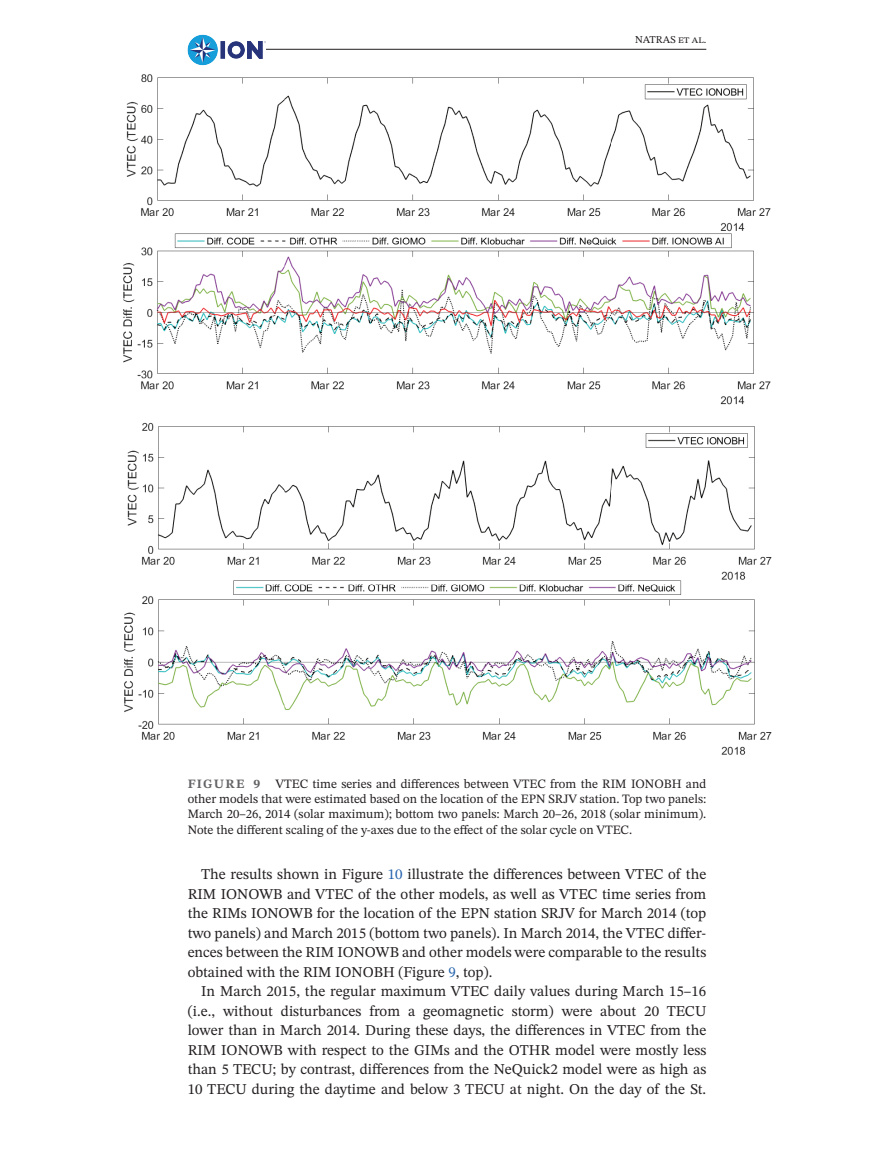
<style>
.page{position:relative;width:894px;height:1174px;background:#fff}
.page>*{position:absolute;margin:0;border:0;box-sizing:border-box;transform-origin:0 0}
.Body_text_indent{font:15px/19.5px "STIX Two Text";color:#231f20;text-align:justify}
.Figure_Caption{font:12.75px/15.3px "STIX Two Text";color:#231f20;text-align:justify}
.t1{font:10.5px "STIX Two Text";color:#231f20}
.s1{font-weight:700;color:#636366}
.s2{color:#2664ae}
</style>
<div class="page">
<hr style="left:188px;top:49px;width:518px;height:1px;background:#231f20">
<img style="left:188px;top:35px;width:78px;height:31px">
<img style="left:123px;top:74px;width:649px;height:681px">
<p class="t1" style="left:635px;top:32px;width:73px">NATRAS et al.</p>
<p class="Figure_Caption" style="left:188px;top:776px;width:520px"><span class="s1">FIGURE 9</span> VTEC time series and differences between VTEC from the RIM IONOBH and other models that were estimated based on the location of the EPN SRJV station. Top two panels:<br>March 20–26, 2014 (solar maximum); bottom two panels: March 20–26, 2018 (solar minimum).<br>Note the different scaling of the y-axes due to the effect of the solar cycle on VTEC.</p>
<p class="Body_text_indent" style="left:188px;top:865px;width:520px;text-indent:14px">The results shown in Figure <span class="s2">10</span> illustrate the differences between VTEC of the RIM IONOWB and VTEC of the other models, as well as VTEC time series from the RIMs IONOWB for the location of the EPN station SRJV for March 2014 (top two panels) and March 2015 (bottom two panels). In March 2014, the VTEC differ&shy;ences between the RIM IONOWB and other models were comparable to the results obtained with the RIM IONOBH (Figure <span class="s2">9</span>, top).</p>
<p class="Body_text_indent" style="left:188px;top:982px;width:520px;text-indent:14px">In March 2015, the regular maximum VTEC daily values during March 15–16 (i.e., without disturbances from a geomagnetic storm) were about 20 TECU lower than in March 2014. During these days, the differences in VTEC from the RIM IONOWB with respect to the GIMs and the OTHR model were mostly less than 5 TECU; by contrast, differences from the NeQuick2 model were as high as 10 TECU during the daytime and below 3 TECU at night. On the day of the St.</p>
</div>
